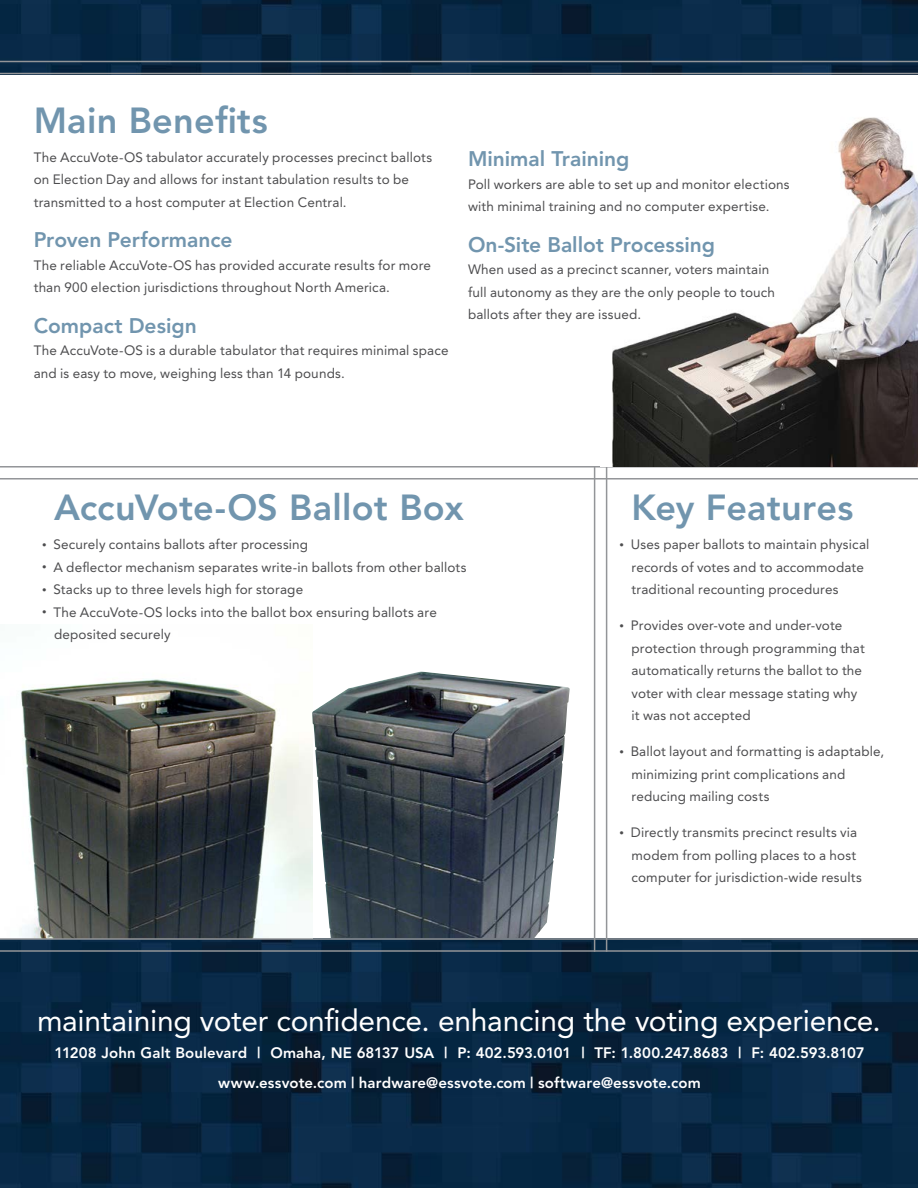
<style>
.page{position:relative;width:918px;height:1188px;background:#fff}
.page>*{position:absolute;margin:0;border:0;box-sizing:border-box;transform-origin:0 0}
.t1{font:800 36px "Avenir";letter-spacing:.005em;color:#7195ae}
.t2{font:30px "Avenir";letter-spacing:-.01em;color:#fff}
.t3{font:800 21px "Avenir";color:#7195ae}
.t4{font:800 15px/30px "Avenir";letter-spacing:.005em;color:#fff;text-align:center}
.t5{font:13.5px/22.5px "Avenir";letter-spacing:.01em;color:#4d4d4f}
.s1{font-size:9px}
</style>
<div class="page">
<img style="left:0;top:940px;width:918px;height:248px">
<img style="left:0;top:0;width:918px;height:73px">
<img style="left:20px;top:679px;width:292px;height:259px">
<img style="left:312px;top:672px;width:258px;height:266px">
<hr style="left:0;top:73px;width:918px;height:1px;background:#939598">
<hr style="left:0;top:61px;width:918px;height:1px;background:#939598">
<hr style="left:594px;top:466px;width:1px;height:486px;background:#939598">
<hr style="left:606px;top:466px;width:1px;height:486px;background:#939598">
<hr style="left:0;top:478px;width:918px;height:2px;background:#939598">
<hr style="left:0;top:466px;width:918px;height:2px;background:#939598">
<hr style="left:0;top:950px;width:918px;height:2px;background:#939598">
<hr style="left:0;top:938px;width:918px;height:2px;background:#939598">
<img style="left:612px;top:117px;width:306px;height:349px">
<h1 class="t1" style="left:34px;top:99px;width:236px">Main Benefits</h1>
<p class="t5" style="left:34px;top:146px;width:400px">The AccuVote-OS tabulator accurately processes precinct ballots on Election Day and allows for instant tabulation results to be transmitted to a host computer at Election Central.</p>
<h3 class="t3" style="left:34px;top:228px;width:200px">Proven Performance</h3>
<p class="t5" style="left:34px;top:254px;width:399px">The reliable AccuVote-OS has provided accurate results for more than 900 election jurisdictions throughout North America.</p>
<h3 class="t3" style="left:34px;top:313px;width:165px">Compact Design</h3>
<p class="t5" style="left:34px;top:340px;width:416px">The AccuVote-OS is a durable tabulator that requires minimal space and is easy to move, weighing less than 14 pounds.</p>
<h3 class="t3" style="left:468px;top:147px;width:163px">Minimal Training</h3>
<p class="t5" style="left:468px;top:173px;width:323px">Poll workers are able to set up and monitor elections with minimal training and no computer expertise.</p>
<h3 class="t3" style="left:468px;top:232px;width:249px">On-Site Ballot Processing</h3>
<p class="t5" style="left:468px;top:259px;width:309px">When used as a precinct scanner, voters maintain full autonomy as they are the only people to touch ballots after they are issued.</p>
<h1 class="t1" style="left:54px;top:486px;width:411px">AccuVote-OS Ballot Box</h1>
<p class="t5" style="left:42px;top:533px;width:268px"><span class="s1">•</span> Securely contains ballots after processing</p>
<p class="t5" style="left:42px;top:556px;width:426px"><span class="s1">•</span> A deflector mechanism separates write-in ballots from other ballots</p>
<p class="t5" style="left:42px;top:578px;width:263px"><span class="s1">•</span> Stacks up to three levels high for storage</p>
<p class="t5" style="left:54px;top:601px;width:384px;text-indent:-12px"><span class="s1">•</span> The AccuVote-OS locks into the ballot box ensuring ballots are deposited securely</p>
<h1 class="t1" style="left:632px;top:486px;width:223px">Key Features</h1>
<p class="t5" style="left:632px;top:533px;width:239px;text-indent:-12px"><span class="s1">•</span> Uses paper ballots to maintain physical records of votes and to accommodate traditional recounting procedures</p>
<p class="t5" style="left:632px;top:614px;width:235px;text-indent:-12px"><span class="s1">•</span> Provides over-vote and under-vote protection through programming that automatically returns the ballot to the voter with clear message stating why it was not accepted</p>
<p class="t5" style="left:632px;top:740px;width:254px;text-indent:-12px"><span class="s1">•</span> Ballot layout and formatting is adaptable, minimizing print complications and reducing mailing costs</p>
<p class="t5" style="left:632px;top:821px;width:232px;text-indent:-12px"><span class="s1">•</span> Directly transmits precinct results via modem from polling places to a host computer for jurisdiction-wide results</p>
<h2 class="t2" style="left:37px;top:1004px;width:845px">maintaining voter confidence. enhancing the voting experience.</h2>
<p class="t4" style="left:55px;top:1038px;width:812px">11208 John Galt Boulevard | Omaha, NE 68137 USA | P: 402.593.0101 | TF: 1.800.247.8683 | F: 402.593.8107 www.essvote.com | hardware@essvote.com | software@essvote.com</p>
</div>
